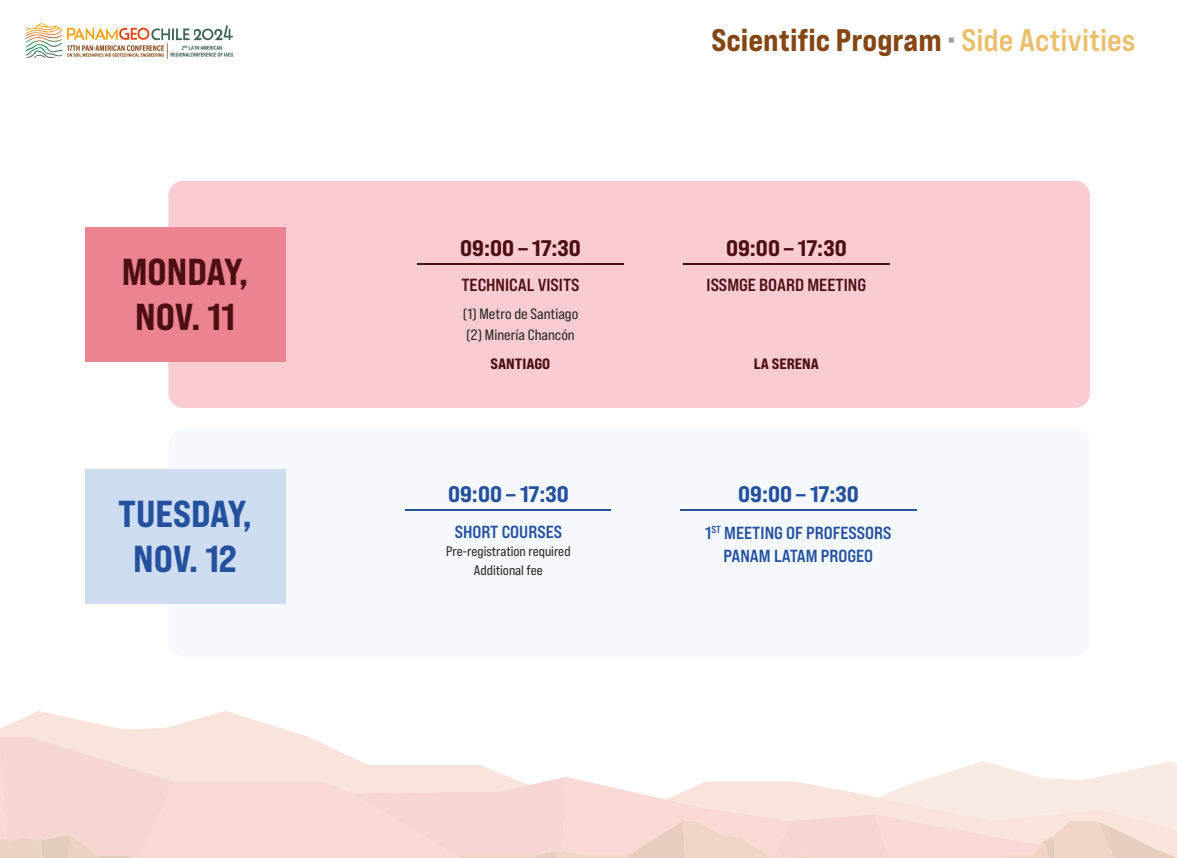
<style>
.page{position:relative;width:1177px;height:858px;background:#fff}
.page>*{position:absolute;margin:0;border:0;box-sizing:border-box;transform-origin:0 0}
.t1{font:37.5px/45px "Bebas Neue Pro Exp Eb";color:#23519e;text-align:center}
.t2{font:37.5px/45px "Bebas Neue Pro Exp Eb";color:#4d0e14;text-align:center}
.t3{font:31.25px "Bebas Neue Pro Exp Eb";color:#844713}
.t4{font:22.5px "Bebas Neue Pro Exp Eb";color:#4d0e14;scale:1.05 1}
.t5{font:22.5px "Bebas Neue Pro Exp Eb";color:#23519e;scale:1.05 1}
.t6{font:17.5px/22.5px "Bebas Neue Pro Exp Bd";color:#23519e;text-align:center}
.t7{font:17.5px "Bebas Neue Pro Exp Bd";color:#4d0e14}
.t8{font:15px/21px "Bebas Neue Pro Sm E Rg";color:#282827;scale:1.05 1}
.t9{font:15px "Bebas Neue Pro Exp Eb";color:#4d0e14;scale:1.05 1}
.t10{font:13.75px/18.5px "Bebas Neue Pro Sm E Rg";color:#282827;text-align:center;scale:1.05 1}
.s1{color:#9d9d9c}
.s2{font-family:"Bebas Neue Pro Exp Bd";color:#ebbe6b}
</style>
<div class="page">
<img style="left:25px;top:23px;width:209px;height:36px">
<div style="left:168px;top:181px;width:922px;height:227px;background:#f8ccd0;border-radius:15px"></div>
<hr style="left:417px;top:263px;width:206px;height:1px;background:#4d0e14">
<hr style="left:683px;top:263px;width:206px;height:1px;background:#4d0e14">
<div style="left:85px;top:227px;width:200px;height:135px;background:#eb8490"></div>
<div style="left:168px;top:429px;width:922px;height:227px;background:#f5f8fd;border-radius:15px"></div>
<hr style="left:405px;top:509px;width:206px;height:2px;background:#23519e">
<hr style="left:680px;top:509px;width:236px;height:2px;background:#23519e">
<div style="left:85px;top:469px;width:200px;height:135px;background:#cedcf2"></div>
<svg style="left:0;top:711px;width:305px;height:25px;fill:#f8e4da"></svg>
<svg style="left:308px;top:737px;width:51px;height:120px"></svg>
<svg style="left:325px;top:761px;width:851px;height:96px"></svg>
<svg style="left:0;top:736px;width:308px;height:121px;background:#f6dad3"></svg>
<h1 class="t2" style="left:122px;top:249px;width:128px">MONDAY,<br>NOV. 11</h1>
<h1 class="t1" style="left:118px;top:491px;width:136px">TUESDAY,<br>NOV. 12</h1>
<p class="t4" style="left:460px;top:234px;width:116px">09:00 – 17:30</p>
<p class="t7" style="left:461px;top:274px;width:120px">TECHNICAL VISITS</p>
<p class="t8" style="left:462px;top:303px;width:112px">(1) Metro de Santiago (2) Minería Chancón</p>
<p class="t9" style="left:490px;top:355px;width:58px">SANTIAGO</p>
<p class="t5" style="left:448px;top:480px;width:116px">09:00 – 17:30</p>
<p class="t6" style="left:454px;top:520px;width:109px">SHORT COURSES</p>
<p class="t10" style="left:446px;top:542px;width:120px">Pre-registration required<br>Additional fee</p>
<h2 class="t3" style="left:711px;top:20px;width:425px">Scientific Program <span class="s1">∙</span> <span class="s2">Side Activities</span></h2>
<p class="t4" style="left:726px;top:234px;width:116px">09:00 – 17:30</p>
<p class="t7" style="left:706px;top:274px;width:161px">ISSMGE BOARD MEETING</p>
<p class="t9" style="left:753px;top:355px;width:64px">LA SERENA</p>
<p class="t5" style="left:738px;top:480px;width:116px">09:00 – 17:30</p>
<p class="t6" style="left:705px;top:521px;width:188px">1<sup>ST</sup> MEETING OF PROFESSORS<br>PANAM LATAM PROGEO</p>
</div>
